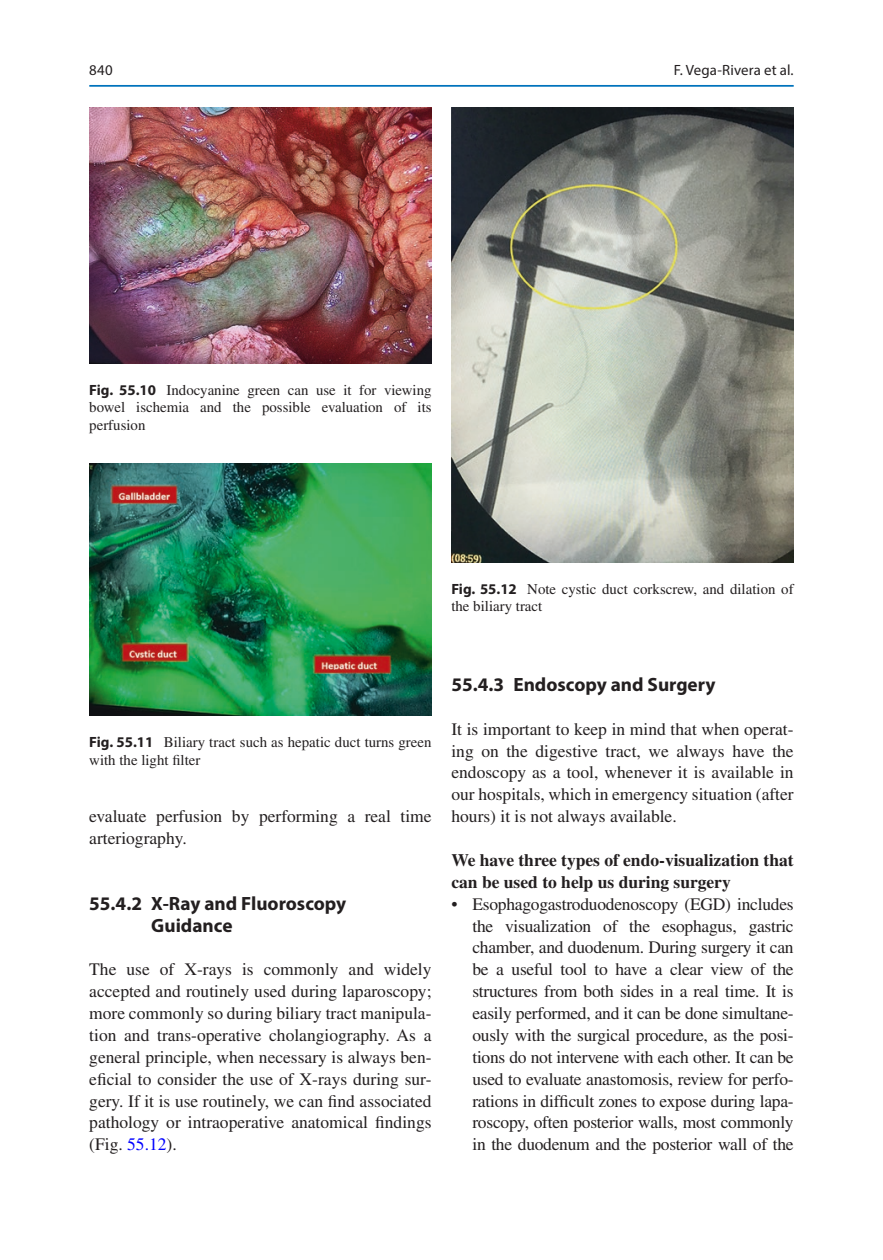
<style>
.page{position:relative;width:883px;height:1260px;background:#fff}
.page>*{position:absolute;margin:0;border:0;box-sizing:border-box;transform-origin:0 0}
._2_hd{font:700 19.25px/21.9px "Myriad Pro";color:#231f20}
.Text_flush{font:17.5px/21.9px "Times LT Std";color:#231f20;text-align:justify}
.List_hd{font:700 17.5px/21.9px "Times LT Std";color:#231f20}
.Text{font:17.5px/21.9px "Times LT Std";color:#231f20}
.t1{font:14.88px/17.5px "Times LT Std";color:#231f20}
.t2{font:14.88px "Myriad Pro";letter-spacing:.01em;color:#231f20}
.s1{font-family:"Myriad Pro";font-weight:700}
.s2{color:#00f}
</style>
<div class="page">
<img style="left:90px;top:464px;width:341px;height:252px">
<img style="left:452px;top:107px;width:341px;height:455px">
<img style="left:90px;top:107px;width:341px;height:256px">
<hr style="left:89px;top:85px;width:705px;height:2px;background:#0073bc">
<p class="t2" style="left:89px;top:61px;width:25px">840</p>
<p class="t2" style="left:674px;top:61px;width:122px">F. Vega-Rivera et al.</p>
<p class="t1" style="left:89px;top:381px;width:344px;text-align:justify"><span class="s1">Fig. 55.10</span> Indocyanine green can use it for viewing bowel ischemia and the possible evaluation of its perfusion</p>
<p class="t1" style="left:451px;top:580px;width:344px"><span class="s1">Fig. 55.12</span> Note cystic duct corkscrew, and dilation of the biliary tract</p>
<p class="t1" style="left:89px;top:734px;width:344px"><span class="s1">Fig. 55.11</span> Biliary tract such as hepatic duct turns green with the light filter</p>
<p class="Text" style="left:89px;top:805px;width:344px">evaluate perfusion by performing a real time arteriography.</p>
<h3 class="_2_hd" style="left:151px;top:892px;width:197px;text-indent:-62px">55.4.2 X-Ray and Fluoroscopy<br>Guidance</h3>
<p class="Text_flush" style="left:89px;top:958px;width:344px">The use of X-rays is commonly and widely accepted and routinely used during laparoscopy; more commonly so during biliary tract manipula&shy;tion and trans-operative cholangiography. As a general principle, when necessary is always ben&shy;eficial to consider the use of X-rays during sur&shy;gery. If it is use routinely, we can find associated pathology or intraoperative anatomical findings (Fig. <span class="s2">55.12</span>).</p>
<h3 class="_2_hd" style="left:451px;top:673px;width:266px">55.4.3 Endoscopy and Surgery</h3>
<p class="Text_flush" style="left:451px;top:718px;width:344px">It is important to keep in mind that when operat&shy;ing on the digestive tract, we always have the endoscopy as a tool, whenever it is available in our hospitals, which in emergency situation (after hours) it is not always available.</p>
<p class="List_hd" style="left:451px;top:849px;width:344px">We have three types of endo-visualization that can be used to help us during surgery</p>
<p class="Text_flush" style="left:472px;top:893px;width:323px;text-indent:-21px">• Esophagogastroduodenoscopy (EGD) includes the visualization of the esophagus, gastric chamber, and duodenum. During surgery it can be a useful tool to have a clear view of the structures from both sides in a real time. It is easily performed, and it can be done simultane&shy;ously with the surgical procedure, as the posi&shy;tions do not intervene with each other. It can be used to evaluate anastomosis, review for perfo&shy;rations in difficult zones to expose during lapa&shy;roscopy, often posterior walls, most commonly in the duodenum and the posterior wall of the</p>
</div>
